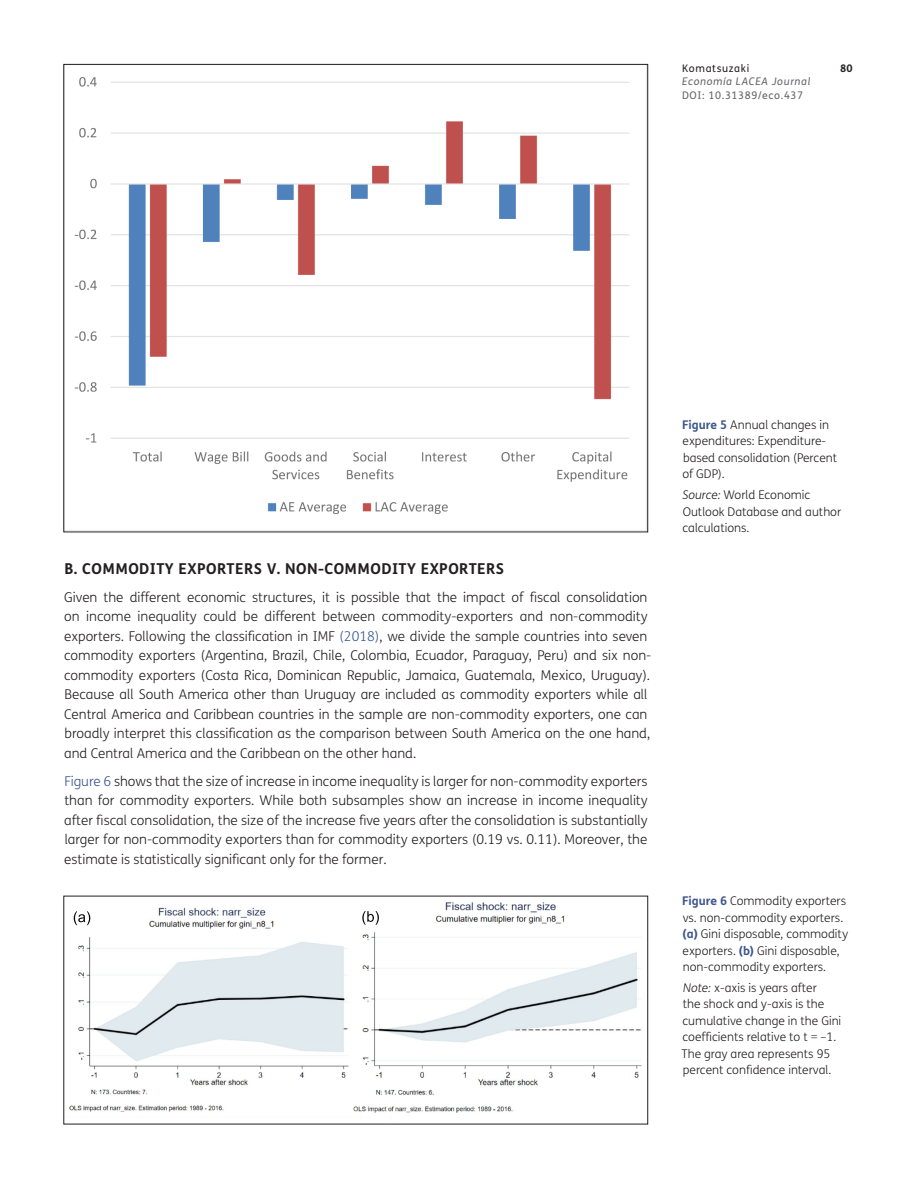
<style>
.page{position:relative;width:918px;height:1188px;background:#fff}
.page>*{position:absolute;margin:0;border:0;box-sizing:border-box;transform-origin:0 0}
.t1{font:700 15px "FS Me";letter-spacing:.03em;color:#231f20}
.Body_Copy{font:300 13.5px/19.5px "FS Me";color:#231f20}
.Figure_copy{font:300 12px/16.5px "FS Me";color:#231f20}
.Figure_copy_Note{font:300 12px/16.5px "FS Me";color:#231f20}
.t2{font:italic 10.5px "FS Me";letter-spacing:.06em;color:#636366}
.t3{font:10.5px "FS Me";letter-spacing:.06em;color:#636366}
.t4{font:10.5px "FS Me";letter-spacing:.06em;color:#231f20}
.t5{font:700 10.5px "FS Me";color:#231f20}
.s1{color:#3e578e}
.s2{font-weight:700;color:#3e578e}
.s3{font-style:italic}
</style>
<div class="page">
<img style="left:74px;top:77px;width:555px;height:438px">
<img style="left:69px;top:902px;width:573px;height:211px">
<img style="left:74px;top:911px;width:16px;height:14px">
<img style="left:362px;top:911px;width:17px;height:14px">
<p class="t4" style="left:682px;top:62px;width:69px">Komatsuzaki</p>
<p class="t5" style="left:840px;top:61px;width:14px">80</p>
<p class="t2" style="left:682px;top:75px;width:130px">Economía LACEA Journal</p>
<p class="t3" style="left:682px;top:89px;width:123px">DOI: 10.31389/eco.437</p>
<h2 class="t1" style="left:64px;top:559px;width:441px">B. COMMODITY EXPORTERS V. NON-COMMODITY EXPORTERS</h2>
<p class="Body_Copy" style="left:64px;top:587px;width:589px">Given the different economic structures, it is possible that the impact of fiscal consolidation on income inequality could be different between commodity-exporters and non-commodity exporters. Following the classification in IMF <span class="s1">(2018)</span>, we divide the sample countries into seven commodity exporters (Argentina, Brazil, Chile, Colombia, Ecuador, Paraguay, Peru) and six non&shy;commodity exporters (Costa Rica, Dominican Republic, Jamaica, Guatemala, Mexico, Uruguay).<br>Because all South America other than Uruguay are included as commodity exporters while all Central America and Caribbean countries in the sample are non-commodity exporters, one can broadly interpret this classification as the comparison between South America on the one hand, and Central America and the Caribbean on the other hand.</p>
<p class="Body_Copy" style="left:64px;top:771px;width:585px;text-align:justify"><span class="s1">Figure 6</span> shows that the size of increase in income inequality is larger for non-commodity exporters than for commodity exporters. While both subsamples show an increase in income inequality after fiscal consolidation, the size of the increase five years after the consolidation is substantially larger for non-commodity exporters than for commodity exporters (0.19 vs. 0.11). Moreover, the estimate is statistically significant only for the former.</p>
<p class="Figure_copy" style="left:682px;top:417px;width:157px"><span class="s2">Figure 5</span> Annual changes in expenditures: Expenditure&shy;based consolidation (Percent of GDP).</p>
<p class="Figure_copy_Note" style="left:682px;top:487px;width:160px"><span class="s3">Source:</span> World Economic<br>Outlook Database and author calculations.</p>
<p class="Figure_copy" style="left:682px;top:893px;width:167px"><span class="s2">Figure 6</span> Commodity exporters vs. non-commodity exporters. <span class="s2">(a)</span> Gini disposable, commodity exporters. <span class="s2">(b)</span> Gini disposable, non-commodity exporters.</p>
<p class="Figure_copy_Note" style="left:682px;top:980px;width:161px"><span class="s3">Note:</span> x-axis is years after<br>the shock and y-axis is the cumulative change in the Gini coefficients relative to t = –1.<br>The gray area represents 95 percent confidence interval.</p>
</div>
